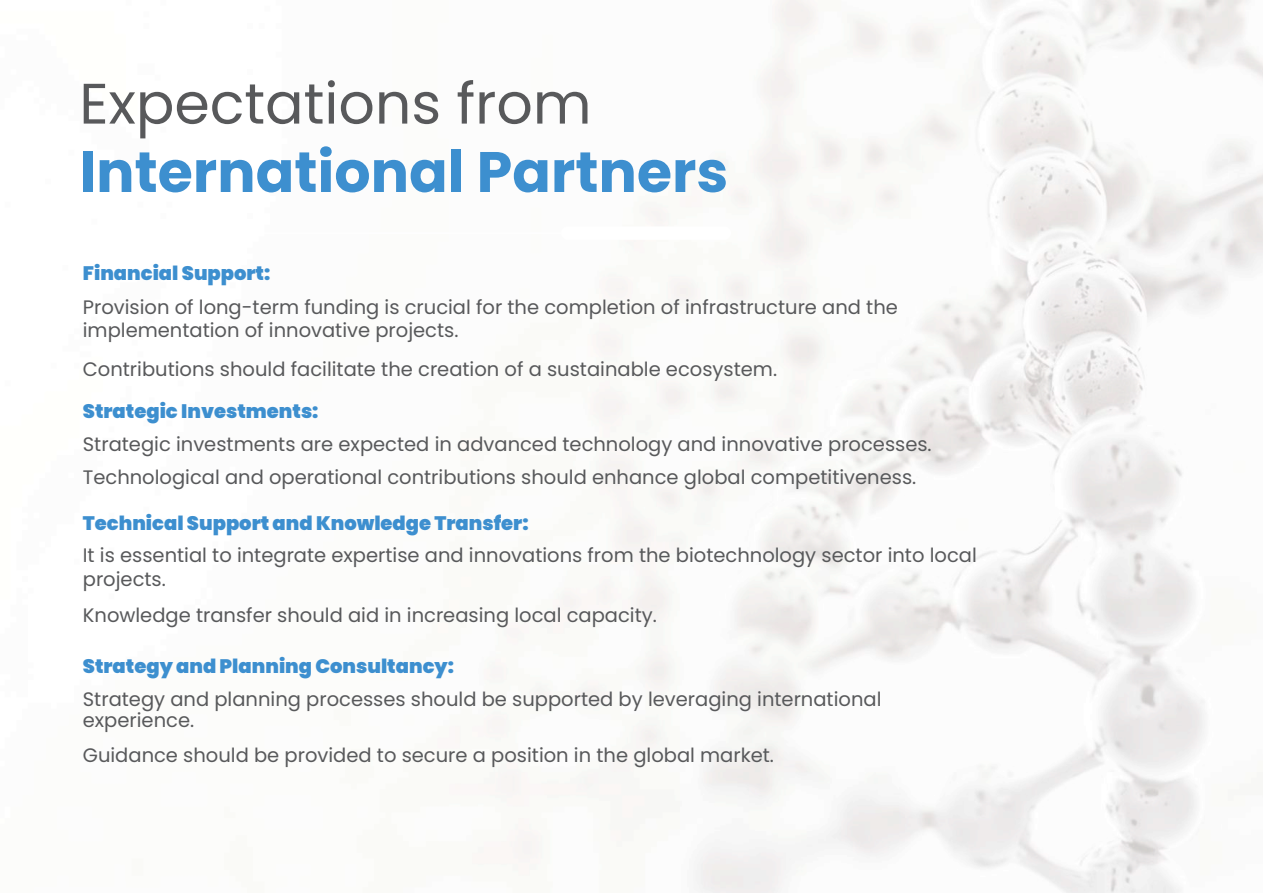
<style>
.page{position:relative;width:1263px;height:893px;background:#fff}
.page>*{position:absolute;margin:0;border:0;box-sizing:border-box;transform-origin:0 0}
.t1{font:700 57px "Poppins";color:#3d8fcf}
.t2{font:57px "Poppins";color:#58595b}
.t3{font:19.5px/22.5px "Poppins";color:#58595b}
.t4{font:900 19.5px "Poppins";color:#3d8fcf}
</style>
<div class="page">
<img style="left:492px;top:0;width:771px;height:893px">
<hr style="left:83px;top:232px;width:642px;height:2px;background:#fff">
<div style="left:561px;top:226px;width:170px;height:14px;background:#fff;border-radius:7px"></div>
<h1 class="t2" style="left:79px;top:71px;width:514px">Expectations from</h1>
<h1 class="t1" style="left:79px;top:139px;width:650px">International Partners</h1>
<p class="t4" style="left:83px;top:261px;width:189px">Financial Support:</p>
<p class="t3" style="left:83px;top:296px;width:817px">Provision of long-term funding is crucial for the completion of infrastructure and the implementation of innovative projects.</p>
<p class="t3" style="left:83px;top:358px;width:696px">Contributions should facilitate the creation of a sustainable ecosystem.</p>
<p class="t4" style="left:83px;top:399px;width:237px">Strategic Investments:</p>
<p class="t3" style="left:83px;top:427px;width:850px;line-height:33px">Strategic investments are expected in advanced technology and innovative processes.<br>Technological and operational contributions should enhance global competitiveness.</p>
<p class="t4" style="left:83px;top:512px;width:447px">Technical Support and Knowledge Transfer:</p>
<p class="t3" style="left:83px;top:543px;width:895px;line-height:24px">It is essential to integrate expertise and innovations from the biotechnology sector into local projects.</p>
<p class="t3" style="left:83px;top:604px;width:576px">Knowledge transfer should aid in increasing local capacity.</p>
<p class="t4" style="left:83px;top:655px;width:373px">Strategy and Planning Consultancy:</p>
<p class="t3" style="left:83px;top:689px;width:800px;line-height:21px">Strategy and planning processes should be supported by leveraging international experience.</p>
<p class="t3" style="left:83px;top:744px;width:693px">Guidance should be provided to secure a position in the global market.</p>
</div>
